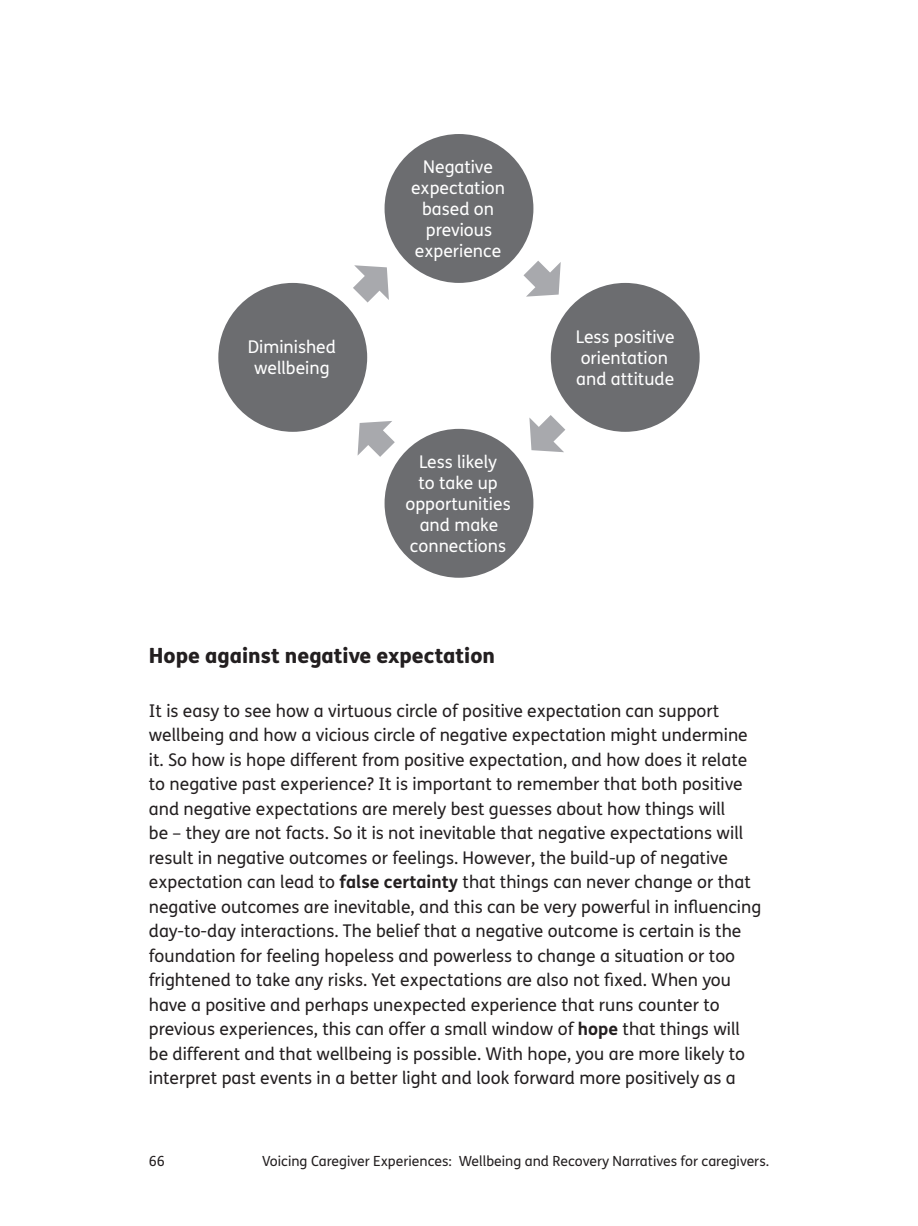
<style>
.page{position:relative;width:918px;height:1226px;background:#fff}
.page>*{position:absolute;margin:0;border:0;box-sizing:border-box;transform-origin:0 0}
.t1{font:800 21px "FS Me";color:#231f20}
.t2{font:17.5px/24.5px "FS Me";color:#231f20}
.t3{font:17.5px/21px "FS Me";color:#fff;text-align:center}
.t4{font:14px "FS Me";color:#231f20}
.s1{font-weight:700}
</style>
<div class="page">
<div style="left:384px;top:429px;width:149px;height:148px;background:#6c6d70;border-radius:50%"></div>
<div style="left:218px;top:283px;width:149px;height:149px;background:#6c6d70;border-radius:50%"></div>
<div style="left:384px;top:134px;width:149px;height:149px;background:#6c6d70;border-radius:50%"></div>
<div style="left:551px;top:283px;width:148px;height:149px;background:#6c6d70;border-radius:50%"></div>
<svg style="left:357px;top:421px;width:38px;height:36px"></svg>
<svg style="left:353px;top:265px;width:36px;height:37px"></svg>
<svg style="left:523px;top:261px;width:38px;height:35px"></svg>
<svg style="left:529px;top:415px;width:36px;height:37px"></svg>
<p class="t3" style="left:248px;top:337px;width:90px">Diminished wellbeing</p>
<p class="t3" style="left:411px;top:157px;width:95px">Negative expectation based on previous experience</p>
<p class="t3" style="left:405px;top:451px;width:107px">Less likely<br>to take up opportunities and make connections</p>
<p class="t3" style="left:576px;top:326px;width:100px;text-align:left">Less positive orientation and attitude</p>
<p class="t1" style="left:149px;top:642px;width:348px">Hope against negative expectation</p>
<p class="t2" style="left:149px;top:698px;width:614px">It is easy to see how a virtuous circle of positive expectation can support wellbeing and how a vicious circle of negative expectation might undermine it. So how is hope different from positive expectation, and how does it relate to negative past experience? It is important to remember that both positive and negative expectations are merely best guesses about how things will<br>be – they are not facts. So it is not inevitable that negative expectations will result in negative outcomes or feelings. However, the build-up of negative expectation can lead to <span class="s1">false certainty</span> that things can never change or that negative outcomes are inevitable, and this can be very powerful in influencing day-to-day interactions. The belief that a negative outcome is certain is the foundation for feeling hopeless and powerless to change a situation or too frightened to take any risks. Yet expectations are also not fixed. When you have a positive and perhaps unexpected experience that runs counter to previous experiences, this can offer a small window of <span class="s1">hope</span> that things will be different and that wellbeing is possible. With hope, you are more likely to interpret past events in a better light and look forward more positively as a</p>
<p class="t4" style="left:149px;top:1153px;width:17px">66</p>
<p class="t4" style="left:262px;top:1153px;width:508px">Voicing Caregiver Experiences: Wellbeing and Recovery Narratives for caregivers.</p>
</div>
